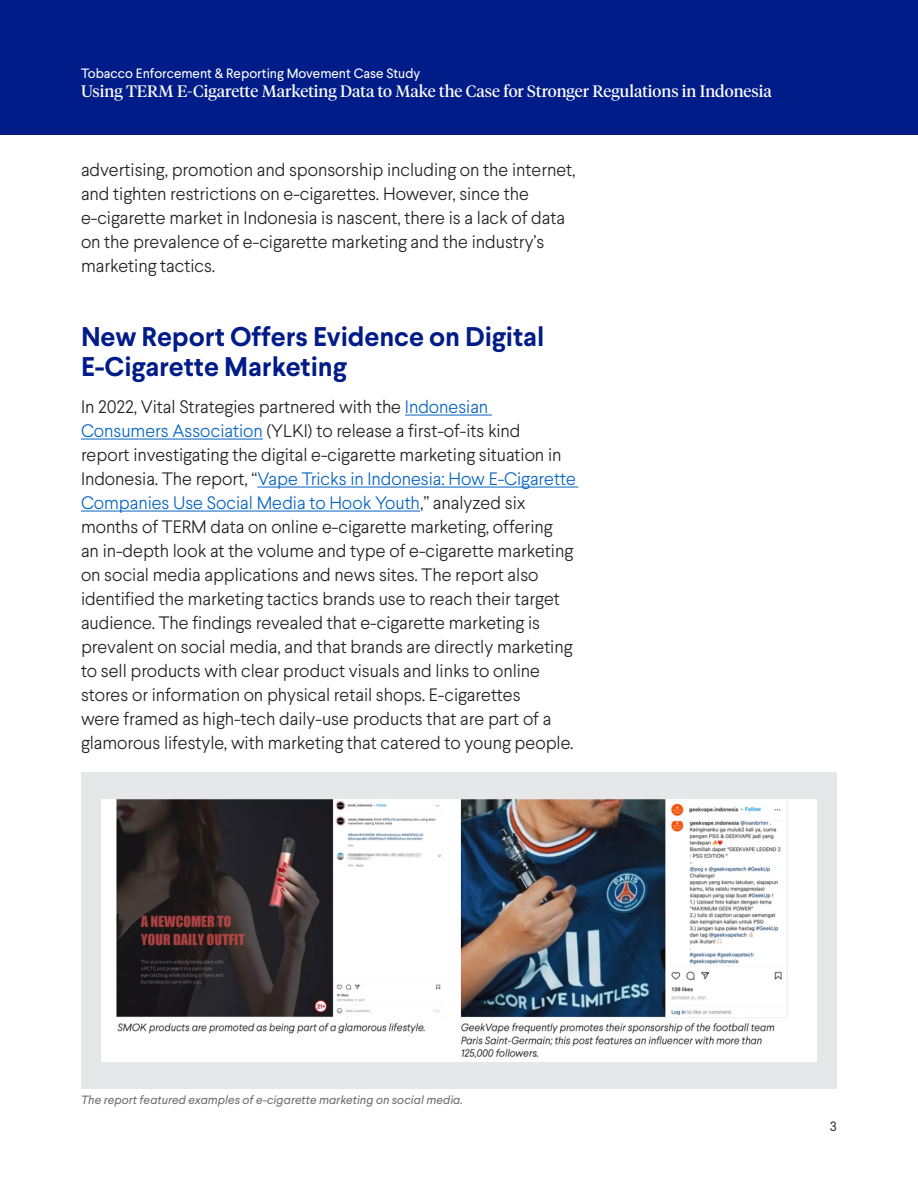
<style>
.page{position:relative;width:918px;height:1188px;background:#fff}
.page>*{position:absolute;margin:0;border:0;box-sizing:border-box;transform-origin:0 0}
.t1{font:700 27px/30px "Larsseit";letter-spacing:-.005em;color:#001c88}
.P1_-_Normal{font:300 18px/24px "Larsseit";letter-spacing:-.005em;color:#231f20}
.t2{font:16.5px "Tiempos Headline";color:#fff}
.t3{font:13.5px "Larsseit";color:#fff}
.t4{font:13.5px "Larsseit";color:#3e3e3f}
.t5{font:italic 12px "Larsseit";color:#6c6d70}
.s1{color:#0563c1}
</style>
<div class="page">
<div style="left:0;top:0;width:918px;height:135px;background:#001c88"></div>
<hr style="left:405px;top:415px;width:87px;height:1px;background:#0563c1">
<hr style="left:81px;top:439px;width:182px;height:1px;background:#0563c1">
<hr style="left:257px;top:487px;width:321px;height:1px;background:#0563c1">
<hr style="left:81px;top:511px;width:339px;height:1px;background:#0563c1">
<div style="left:81px;top:772px;width:756px;height:316px;background:#e6e7e9"></div>
<img style="left:101px;top:799px;width:716px;height:263px">
<p class="t3" style="left:81px;top:64px;width:341px">Tobacco Enforcement &amp; Reporting Movement Case Study</p>
<p class="t2" style="left:81px;top:80px;width:692px">Using TERM E-Cigarette Marketing Data to Make the Case for Stronger Regulations in Indonesia</p>
<p class="P1_-_Normal" style="left:81px;top:157px;width:496px">advertising, promotion and sponsorship including on the internet, and tighten restrictions on e-cigarettes. However, since the e-cigarette market in Indonesia is nascent, there is a lack of data on the prevalence of e-cigarette marketing and the industry’s marketing tactics.</p>
<h1 class="t1" style="left:81px;top:321px;width:465px">New Report Offers Evidence on Digital<br>E-Cigarette Marketing</h1>
<p class="P1_-_Normal" style="left:81px;top:395px;width:496px">In 2022, Vital Strategies partnered with the <span class="s1">Indonesian Consumers Association</span> (YLKI) to release a first-of-its kind<br>report investigating the digital e-cigarette marketing situation in Indonesia. The report, “<span class="s1">Vape Tricks in Indonesia: How E-Cigarette Companies Use Social Media to Hook Youth</span>,” analyzed six months of TERM data on online e-cigarette marketing, offering<br>an in-depth look at the volume and type of e-cigarette marketing on social media applications and news sites. The report also identified the marketing tactics brands use to reach their target audience. The findings revealed that e-cigarette marketing is prevalent on social media, and that brands are directly marketing to sell products with clear product visuals and links to online stores or information on physical retail shops. E-cigarettes<br>were framed as high-tech daily-use products that are part of a glamorous lifestyle, with marketing that catered to young people.</p>
<p class="t5" style="left:81px;top:1092px;width:383px">The report featured examples of e-cigarette marketing on social media.</p>
<p class="t4" style="left:830px;top:1117px;width:9px">3</p>
</div>
